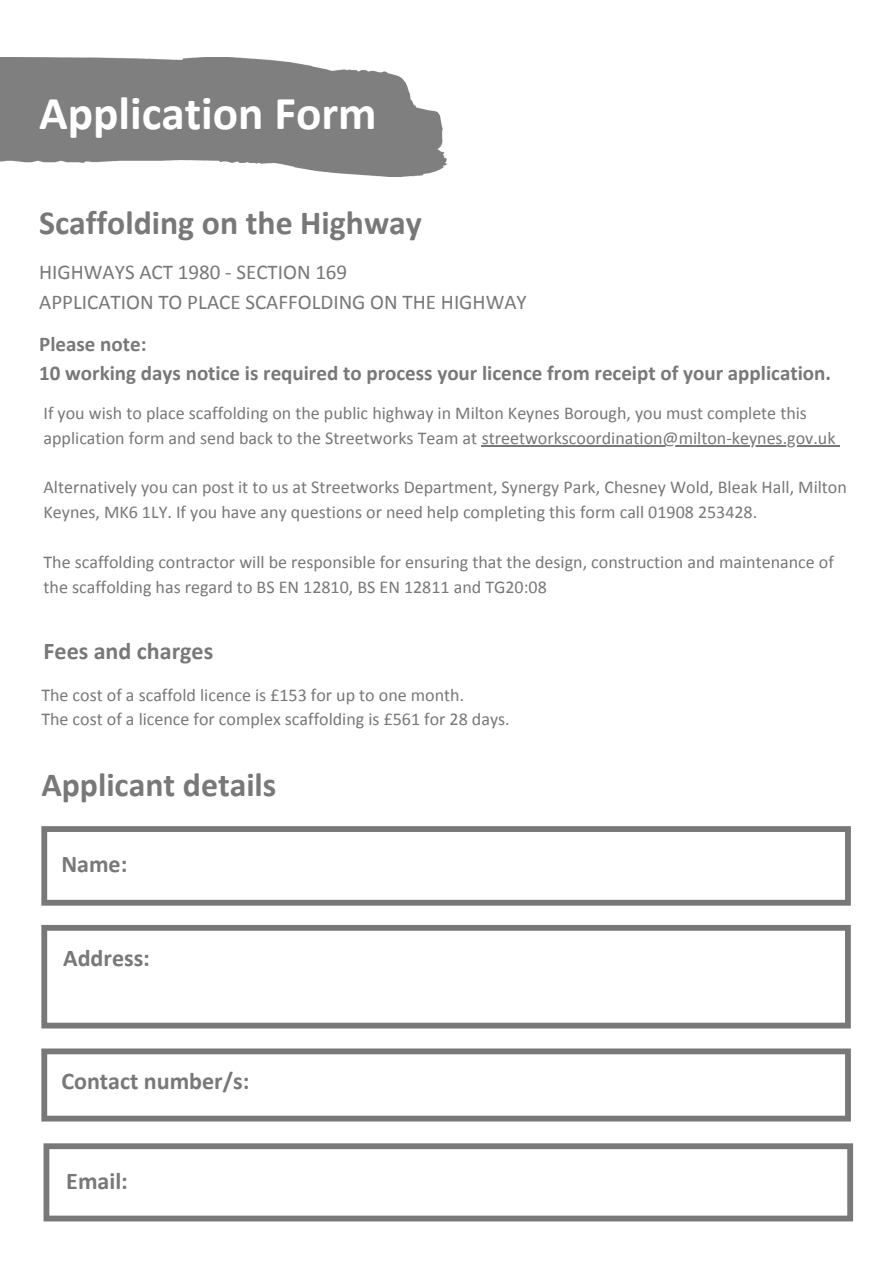
<style>
.page{position:relative;width:894px;height:1264px;background:#fff}
.page>*{position:absolute;margin:0;border:0;box-sizing:border-box;transform-origin:0 0}
.t1{font:700 47.25px "Calibri";color:#fff}
.t2{font:700 33.75px "Calibri";color:#797777}
.t3{font:700 24px "Calibri";color:#797777}
.t4{font:700 21px "Calibri";color:#797777}
.t5{font:21px "Calibri";color:#797777}
.t6{font:18px/24.8px "Calibri";color:#797777}
</style>
<div class="page">
<img style="left:0;top:58px;width:447px;height:119px">
<svg style="left:41px;top:826px;width:809px;height:79px"></svg>
<hr style="left:481px;top:445px;width:354px;height:1px;background:#797777">
<svg style="left:41px;top:1048px;width:809px;height:73px"></svg>
<svg style="left:41px;top:925px;width:809px;height:103px"></svg>
<svg style="left:43px;top:1143px;width:809px;height:78px"></svg>
<p class="t1" style="left:39px;top:93px;width:339px">Application Form</p>
<p class="t2" style="left:39px;top:209px;width:384px">Scaffolding on the Highway</p>
<p class="t5" style="left:39px;top:263px;width:309px">HIGHWAYS ACT 1980 - SECTION 169</p>
<p class="t5" style="left:39px;top:293px;width:489px">APPLICATION TO PLACE SCAFFOLDING ON THE HIGHWAY</p>
<p class="t4" style="left:39px;top:335px;width:109px">Please note:</p>
<p class="t4" style="left:39px;top:364px;width:793px">10 working days notice is required to process your licence from receipt of your application.</p>
<p class="t6" style="left:43px;top:402px;width:793px">If you wish to place scaffolding on the public highway in Milton Keynes Borough, you must complete this application form and send back to the Streetworks Team at streetworkscoordination@milton-keynes.gov.uk</p>
<p class="t6" style="left:43px;top:476px;width:804px">Alternatively you can post it to us at Streetworks Department, Synergy Park, Chesney Wold, Bleak Hall, Milton<br>Keynes, MK6 1LY. If you have any questions or need help completing this form call 01908 253428.</p>
<p class="t6" style="left:43px;top:551px;width:791px">The scaffolding contractor will be responsible for ensuring that the design, construction and maintenance of the scaffolding has regard to BS EN 12810, BS EN 12811 and TG20:08</p>
<p class="t3" style="left:43px;top:641px;width:171px">Fees and charges</p>
<p class="t6" style="left:41px;top:683px;width:424px">The cost of a scaffold licence is £153 for up to one month.</p>
<p class="t6" style="left:41px;top:708px;width:470px">The cost of a licence for complex scaffolding is £561 for 28 days.</p>
<p class="t2" style="left:41px;top:771px;width:236px">Applicant details</p>
<p class="t3" style="left:61px;top:854px;width:67px">Name:</p>
<p class="t3" style="left:63px;top:948px;width:88px">Address:</p>
<p class="t3" style="left:61px;top:1071px;width:189px">Contact number/s:</p>
<p class="t3" style="left:66px;top:1170px;width:63px">Email:</p>
</div>
